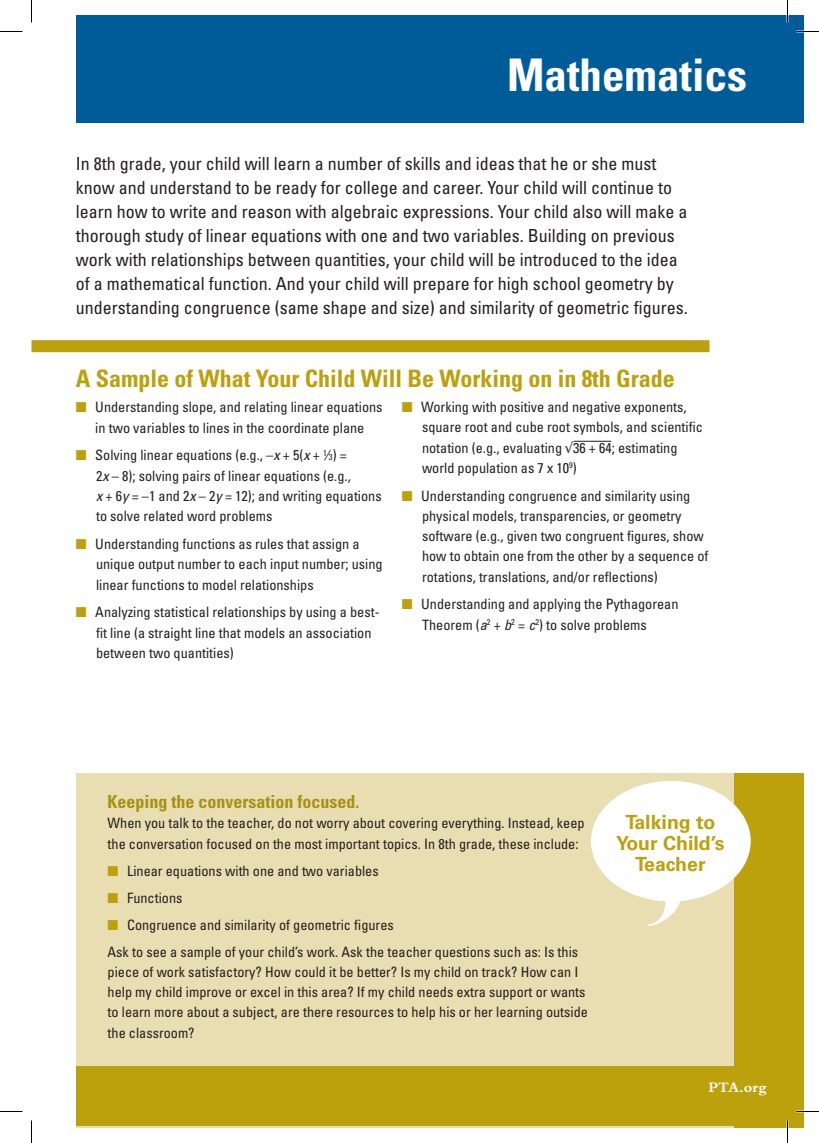
<style>
.page{position:relative;width:819px;height:1143px;background:#fff}
.page>*{position:absolute;margin:0;border:0;box-sizing:border-box;transform-origin:0 0}
.t1{font:700 condensed 45px "Univers LT Std";color:#fff}
.t2{font:700 condensed 24px "Univers LT Std";color:#bda10c}
.t3{font:700 19.5px/21px "Univers LT Std";color:#bda10c;text-align:center}
.t4{font:condensed 18px/24px "Univers LT Std";color:#231f20}
.t5{font:700 condensed 18px "Univers LT Std";color:#a79114}
.t6{font:700 15px "Bembo Std";color:#fff}
.t7{font:condensed 14.25px/20.2px "Univers LT Std";color:#231f20}
.s1{color:#bda10c}
.s2{font-style:italic}
.s3{font-size:8.55px}
</style>
<div class="page">
<div style="left:76px;top:15px;width:728px;height:107px;background:#005c99"></div>
<div style="left:76px;top:773px;width:712px;height:355px;background:#e9deb1"></div>
<div style="left:734px;top:773px;width:70px;height:355px;background:#bda10c"></div>
<div style="left:76px;top:1066px;width:661px;height:60px;background:#bda10c"></div>
<div style="left:32px;top:340px;width:678px;height:12px;background:#bda10c"></div>
<div style="left:591px;top:781px;width:160px;height:121px;background:#fff;border-radius:50%"></div>
<svg style="left:641px;top:897px;width:40px;height:29px"></svg>
<hr style="left:574px;top:441px;width:37px;height:1px;background:#231f20">
<svg style="left:0;top:31px;width:22px;height:1px"></svg>
<svg style="left:796px;top:31px;width:23px;height:1px"></svg>
<svg style="left:0;top:1111px;width:22px;height:1px"></svg>
<svg style="left:796px;top:1111px;width:23px;height:1px"></svg>
<svg style="left:31px;top:0;width:1px;height:22px"></svg>
<svg style="left:31px;top:1120px;width:1px;height:23px"></svg>
<svg style="left:787px;top:0;width:1px;height:22px"></svg>
<svg style="left:787px;top:1120px;width:1px;height:23px"></svg>
<h1 class="t1" style="left:507px;top:47px;width:241px">Mathematics</h1>
<p class="t4" style="left:76px;top:151px;width:613px">In 8th grade, your child will learn a number of skills and ideas that he or she must know and understand to be ready for college and career. Your child will continue to learn how to write and reason with algebraic expressions. Your child also will make a thorough study of linear equations with one and two variables. Building on previous work with relationships between quantities, your child will be introduced to the idea of a mathematical function. And your child will prepare for high school geometry by understanding congruence (same shape and size) and similarity of geometric figures.</p>
<h2 class="t2" style="left:76px;top:364px;width:601px">A Sample of What Your Child Will Be Working on in 8th Grade</h2>
<p class="t7" style="left:76px;top:397px;width:308px;text-align:center"><span class="s1">■</span> Understanding slope, and relating linear equations in two variables to lines in the coordinate plane</p>
<p class="t7" style="left:96px;top:445px;width:287px;text-indent:-20px"><span class="s1">■</span> Solving linear equations (e.g., –<span class="s2">x</span> + 5(<span class="s2">x</span> + <sup>1</sup>⁄<span class="s3">3</span>) =<br>2<span class="s2">x</span> – 8); solving pairs of linear equations (e.g.,<br><span class="s2">x</span> + 6<span class="s2">y</span> = –1 and 2<span class="s2">x</span> – 2<span class="s2">y</span> = 12); and writing equations to solve related word problems</p>
<p class="t7" style="left:96px;top:534px;width:288px;text-indent:-20px"><span class="s1">■</span> Understanding functions as rules that assign a unique output number to each input number; using linear functions to model relationships</p>
<p class="t7" style="left:96px;top:602px;width:285px;text-indent:-20px"><span class="s1">■</span> Analyzing statistical relationships by using a best&shy;fit line (a straight line that models an association between two quantities)</p>
<p class="t7" style="left:422px;top:397px;width:282px;text-indent:-20px"><span class="s1">■</span> Working with positive and negative exponents, square root and cube root symbols, and scientific notation (e.g., evaluating √36 + 64; estimating world population as 7 x 10<sup>9</sup>)</p>
<p class="t7" style="left:422px;top:485px;width:288px;text-indent:-20px"><span class="s1">■</span> Understanding congruence and similarity using physical models, transparencies, or geometry software (e.g., given two congruent figures, show how to obtain one from the other by a sequence of rotations, translations, and/or reflections)</p>
<p class="t7" style="left:422px;top:594px;width:258px;text-indent:-20px"><span class="s1">■</span> Understanding and applying the Pythagorean<br>Theorem (<span class="s2">a</span><sup>2</sup> + <span class="s2">b</span><sup>2</sup> = <span class="s2">c</span><sup>2</sup>) to solve problems</p>
<p class="t5" style="left:108px;top:791px;width:253px">Keeping the conversation focused.</p>
<p class="t7" style="left:108px;top:813px;width:479px">When you talk to the teacher, do not worry about covering everything. Instead, keep the conversation focused on the most important topics. In 8th grade, these include:</p>
<p class="t7" style="left:108px;top:860px;width:273px"><span class="s1">■</span> Linear equations with one and two variables</p>
<p class="t7" style="left:108px;top:887px;width:76px"><span class="s1">■</span> Functions</p>
<p class="t7" style="left:108px;top:911px;width:472px;line-height:27px"><span class="s1">■</span> Congruence and similarity of geometric figures<br>Ask to see a sample of your child’s work. Ask the teacher questions such as: Is this</p>
<p class="t7" style="left:108px;top:961px;width:482px">piece of work satisfactory? How could it be better? Is my child on track? How can I help my child improve or excel in this area? If my child needs extra support or wants to learn more about a subject, are there resources to help his or her learning outside the classroom?</p>
<h3 class="t3" style="left:616px;top:812px;width:110px">Talking to<br>Your Child’s<br>Teacher</h3>
<p class="t6" style="left:709px;top:1079px;width:60px">PTA.org</p>
</div>
